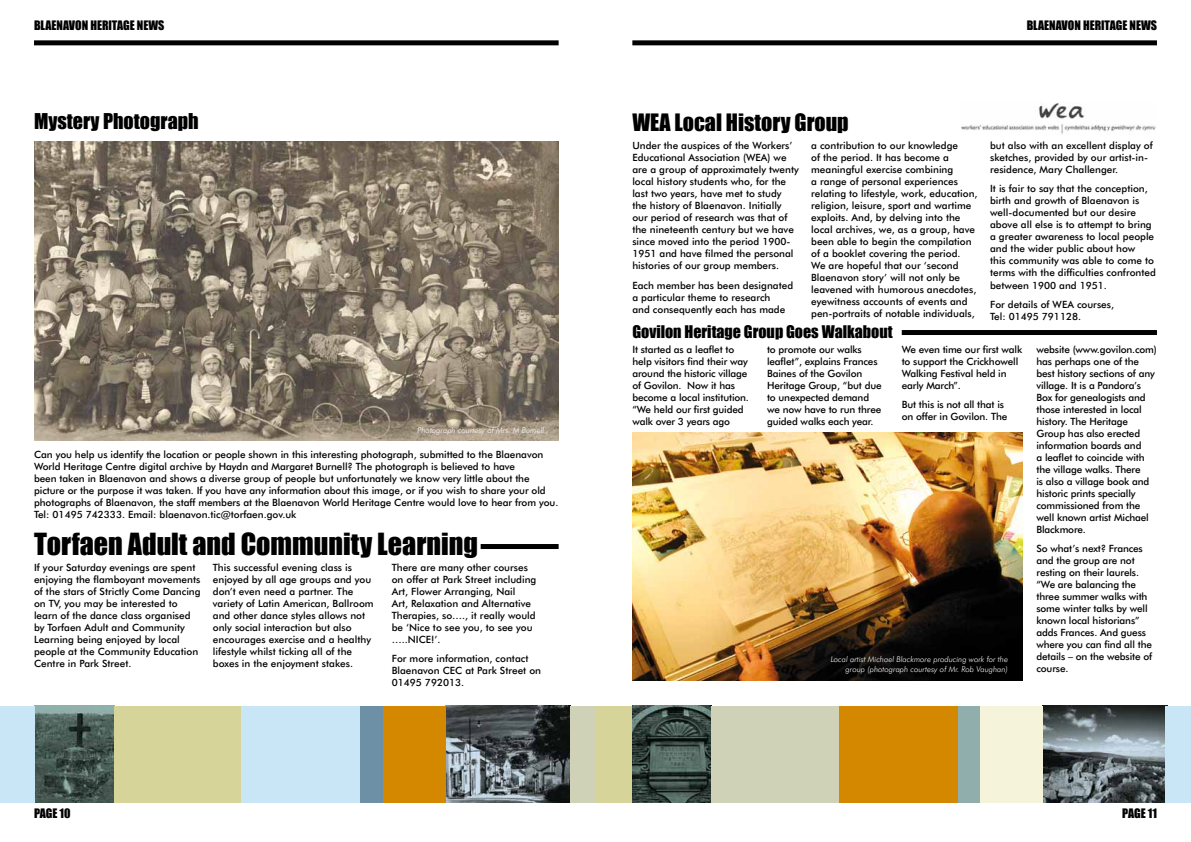
<style>
.page{position:relative;width:1191px;height:842px;background:#fff}
.page>*{position:absolute;margin:0;border:0;box-sizing:border-box;transform-origin:0 0}
.t1{font:28px "Impact";color:#000}
.t2{font:22px "Impact";color:#000}
.t3{font:20px "Impact";color:#000}
.t4{font:16px "Impact";color:#000}
.t5{font:12px "Impact";color:#000}
.t6{font:500 10px/12px "Futura BT";color:#000}
.t7{font:italic 300 8px/9.6px "Futura BT";color:#fff;text-align:right}
</style>
<div class="page">
<img style="left:35px;top:706px;width:79px;height:96px">
<img style="left:446px;top:706px;width:124px;height:96px">
<div style="left:34px;top:40px;width:524px;height:5px;background:#000"></div>
<div style="left:632px;top:40px;width:525px;height:5px;background:#000"></div>
<img style="left:632px;top:706px;width:79px;height:96px">
<img style="left:1042px;top:706px;width:123px;height:96px">
<div style="left:0;top:706px;width:35px;height:96px;background:#c9e6f6"></div>
<div style="left:114px;top:706px;width:128px;height:96px;background:#d7d499"></div>
<div style="left:242px;top:706px;width:119px;height:96px;background:#c9e6f6"></div>
<div style="left:360px;top:706px;width:23px;height:96px;background:#6e90a6"></div>
<div style="left:383px;top:706px;width:63px;height:96px;background:#d38800"></div>
<div style="left:570px;top:706px;width:26px;height:96px;background:#cfd2b6"></div>
<div style="left:596px;top:706px;width:36px;height:96px;background:#d7d499"></div>
<div style="left:711px;top:706px;width:128px;height:96px;background:#cfd2b6"></div>
<div style="left:839px;top:706px;width:119px;height:96px;background:#d38800"></div>
<div style="left:958px;top:706px;width:22px;height:96px;background:#90afac"></div>
<div style="left:980px;top:706px;width:62px;height:96px;background:#f6f3db"></div>
<div style="left:1165px;top:706px;width:26px;height:96px;background:#c9e6f6"></div>
<img style="left:34px;top:142px;width:524px;height:298px">
<img style="left:632px;top:433px;width:390px;height:247px">
<div style="left:480px;top:544px;width:78px;height:5px;background:#000"></div>
<div style="left:901px;top:330px;width:256px;height:5px;background:#000"></div>
<img style="left:961px;top:103px;width:195px;height:31px">
<p class="t5" style="left:34px;top:18px;width:132px">BLAENAVON HERITAGE NEWS</p>
<p class="t5" style="left:1026px;top:18px;width:132px">BLAENAVON HERITAGE NEWS</p>
<h3 class="t3" style="left:34px;top:109px;width:166px">Mystery Photograph</h3>
<p class="t7" style="left:417px;top:425px;width:128px">Photograph courtesy of Mrs. M Burnell</p>
<p class="t6" style="left:34px;top:448px;width:526px">Can you help us identify the location or people shown in this interesting photograph, submitted to the Blaenavon World Heritage Centre digital archive by Haydn and Margaret Burnell? The photograph is believed to have<br>been taken in Blaenavon and shows a diverse group of people but unfortunately we know very little about the picture or the purpose it was taken. If you have any information about this image, or if you wish to share your old photographs of Blaenavon, the staff members at the Blaenavon World Heritage Centre would love to hear from you.<br>Tel: 01495 742333. Email: blaenavon.tic@torfaen.gov.uk</p>
<h1 class="t1" style="left:34px;top:527px;width:445px">Torfaen Adult and Community Learning</h1>
<p class="t6" style="left:34px;top:561px;width:168px">If your Saturday evenings are spent enjoying the flamboyant movements of the stars of Strictly Come Dancing on TV, you may be interested to learn of the dance class organised by Torfaen Adult and Community<br>Learning being enjoyed by local people at the Community Education<br>Centre in Park Street.</p>
<p class="t6" style="left:213px;top:561px;width:162px">This successful evening class is enjoyed by all age groups and you don’t even need a partner. The variety of Latin American, Ballroom and other dance styles allows not only social interaction but also encourages exercise and a healthy lifestyle whilst ticking all of the boxes in the enjoyment stakes.</p>
<p class="t6" style="left:392px;top:561px;width:146px">There are many other courses on offer at Park Street including<br>Art, Flower Arranging, Nail<br>Art, Relaxation and Alternative<br>Therapies, so…., it really would be ‘Nice to see you, to see you …..NICE!’.</p>
<p class="t6" style="left:392px;top:652px;width:151px">For more information, contact<br>Blaenavon CEC at Park Street on<br>01495 792013.</p>
<p class="t5" style="left:34px;top:806px;width:38px">PAGE 10</p>
<h2 class="t2" style="left:632px;top:109px;width:218px">WEA Local History Group</h2>
<p class="t6" style="left:632px;top:140px;width:168px">Under the auspices of the Workers’ Educational Association (WEA) we are a group of approximately twenty local history students who, for the last two years, have met to study<br>the history of Blaenavon. Initially our period of research was that of the nineteenth century but we have since moved into the period 1900- 1951 and have filmed the personal histories of our group members.</p>
<p class="t6" style="left:632px;top:279px;width:162px">Each member has been designated a particular theme to research<br>and consequently each has made</p>
<p class="t6" style="left:811px;top:140px;width:168px">a contribution to our knowledge<br>of the period. It has become a meaningful exercise combining<br>a range of personal experiences relating to lifestyle, work, education, religion, leisure, sport and wartime exploits. And, by delving into the local archives, we, as a group, have been able to begin the compilation of a booklet covering the period.<br>We are hopeful that our ‘second Blaenavon story’ will not only be leavened with humorous anecdotes, eyewitness accounts of events and pen-portraits of notable individuals,</p>
<p class="t6" style="left:990px;top:140px;width:164px">but also with an excellent display of sketches, provided by our artist-in&shy;residence, Mary Challenger.</p>
<p class="t6" style="left:990px;top:183px;width:167px">It is fair to say that the conception, birth and growth of Blaenavon is well-documented but our desire above all else is to attempt to bring a greater awareness to local people and the wider public about how<br>this community was able to come to terms with the difficulties confronted between 1900 and 1951.</p>
<p class="t6" style="left:990px;top:298px;width:125px">For details of WEA courses,<br>Tel: 01495 791128.</p>
<h3 class="t4" style="left:632px;top:322px;width:262px">Govilon Heritage Group Goes Walkabout</h3>
<p class="t6" style="left:632px;top:343px;width:118px">It started as a leaflet to help visitors find their way around the historic village of Govilon. Now it has become a local institution. “We held our first guided walk over 3 years ago</p>
<p class="t6" style="left:767px;top:343px;width:116px">to promote our walks leaflet”, explains Frances<br>Baines of the Govilon<br>Heritage Group, “but due to unexpected demand we now have to run three guided walks each year.</p>
<p class="t6" style="left:901px;top:343px;width:122px">We even time our first walk to support the Crickhowell<br>Walking Festival held in early March”.</p>
<p class="t6" style="left:901px;top:399px;width:107px">But this is not all that is on offer in Govilon. The</p>
<p class="t7" style="left:830px;top:654px;width:179px">Local artist Michael Blackmore producing work for the group (photograph courtesy of Mr. Rob Vaughan)</p>
<p class="t6" style="left:1036px;top:343px;width:122px">website (www.govilon.com) has perhaps one of the best history sections of any village. It is a Pandora’s<br>Box for genealogists and those interested in local history. The Heritage<br>Group has also erected information boards and<br>a leaflet to coincide with the village walks. There<br>is also a village book and historic prints specially commissioned from the well known artist Michael<br>Blackmore.</p>
<p class="t6" style="left:1036px;top:543px;width:117px">So what’s next? Frances and the group are not resting on their laurels. “We are balancing the three summer walks with some winter talks by well known local historians” adds Frances. And guess where you can find all the details – on the website of course.</p>
<p class="t5" style="left:1122px;top:806px;width:36px">PAGE 11</p>
</div>
